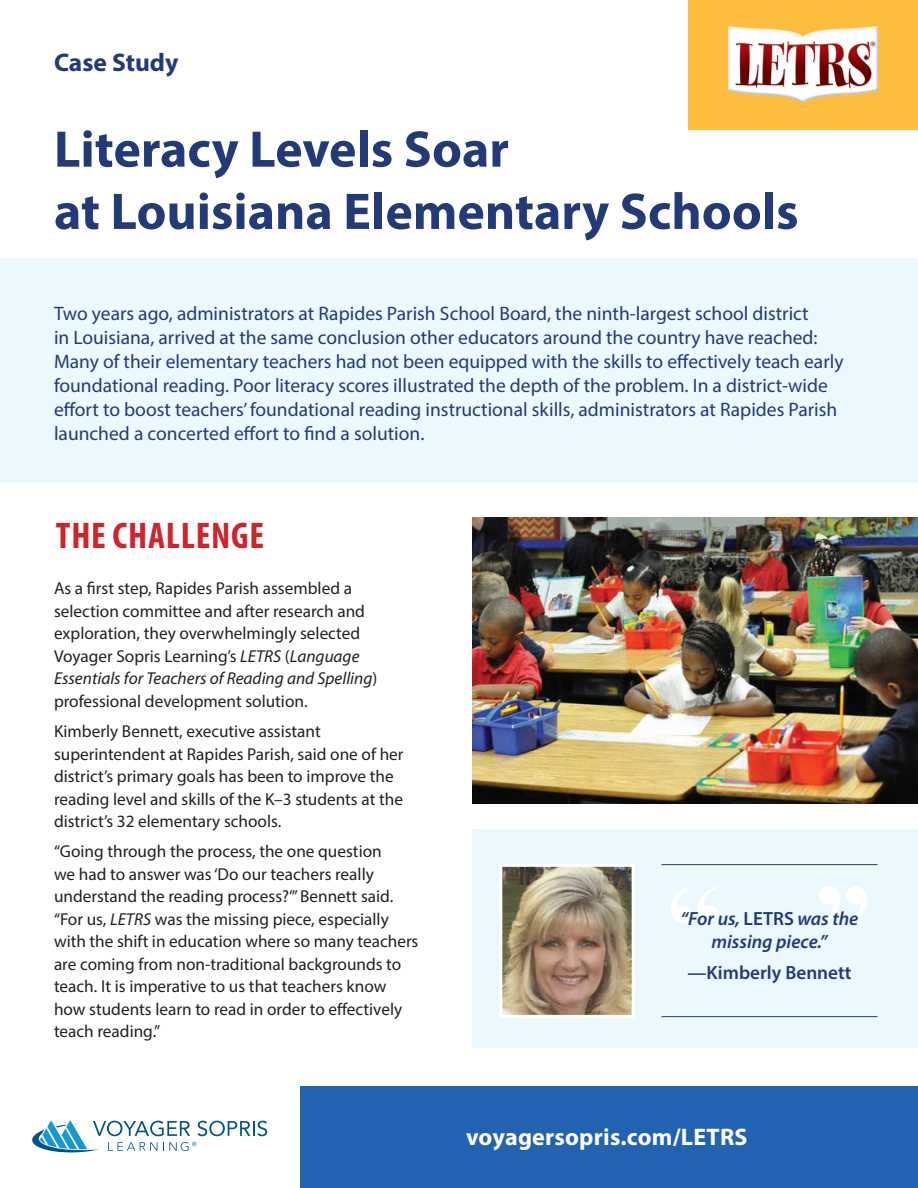
<style>
.page{position:relative;width:918px;height:1188px;background:#fff}
.page>*{position:absolute;margin:0;border:0;box-sizing:border-box;transform-origin:0 0}
.t1{font:700 51.9px/62.2px "Myriad Pro";color:#233a78}
.t2{font:700 condensed 37.2px "Myriad Pro";letter-spacing:.02em;color:#d1232a}
.t3{font:700 25.5px "Myriad Pro";color:#233a78}
.t4{font:700 24px "Myriad Pro";letter-spacing:.01em;color:#fff}
.t5{font:19.5px/24px "Myriad Pro";color:#233a78}
.t6{font:italic 600 19.2px/23px "Myriad Pro";color:#233a78;text-align:center}
.t7{font:600 19.2px "Myriad Pro";color:#233a78}
.t8{font:17.25px/22.5px "Myriad Pro";color:#231f20}
.s1{font-style:italic}
.s2{font-style:normal}
</style>
<div class="page">
<div style="left:472px;top:830px;width:446px;height:218px;background:#ebf8fd"></div>
<div style="left:0;top:258px;width:918px;height:225px;background:#ebf8fd"></div>
<div style="left:688px;top:0;width:230px;height:130px;background:#fdbd3e"></div>
<img style="left:729px;top:27px;width:148px;height:75px">
<div style="left:300px;top:1086px;width:618px;height:102px;background:#2163b0"></div>
<svg style="left:32px;top:1120px;width:235px;height:33px"></svg>
<img style="left:504px;top:868px;width:127px;height:146px">
<div style="left:500px;top:864px;width:135px;height:154px;border:3px solid #fff"></div>
<img style="left:473px;top:517px;width:444px;height:287px">
<svg style="left:671px;top:886px;width:47px;height:37px"></svg>
<svg style="left:819px;top:886px;width:48px;height:37px"></svg>
<hr style="left:662px;top:1016px;width:216px;height:1px;background:#233a78">
<hr style="left:662px;top:864px;width:216px;height:1px;background:#233a78">
<h3 class="t3" style="left:54px;top:46px;width:126px">Case Study</h3>
<h1 class="t1" style="left:54px;top:116px;width:746px">Literacy Levels Soar<br>at Louisiana Elementary Schools</h1>
<p class="t5" style="left:54px;top:301px;width:791px">Two years ago, administrators at Rapides Parish School Board, the ninth-largest school district<br>in Louisiana, arrived at the same conclusion other educators around the country have reached:<br>Many of their elementary teachers had not been equipped with the skills to effectively teach early foundational reading. Poor literacy scores illustrated the depth of the problem. In a district-wide effort to boost teachers’ foundational reading instructional skills, administrators at Rapides Parish launched a concerted effort to find a solution.</p>
<h2 class="t2" style="left:56px;top:513px;width:210px">THE CHALLENGE</h2>
<p class="t8" style="left:54px;top:577px;width:325px">As a first step, Rapides Parish assembled a selection committee and after research and exploration, they overwhelmingly selected Voyager Sopris Learning’s <span class="s1">LETRS</span> (<span class="s1">Language Essentials for Teachers of Reading and Spelling</span>) professional development solution.</p>
<p class="t8" style="left:54px;top:720px;width:351px">Kimberly Bennett, executive assistant superintendent at Rapides Parish, said one of her district’s primary goals has been to improve the reading level and skills of the K–3 students at the district’s 32 elementary schools.</p>
<p class="t8" style="left:54px;top:840px;width:366px">“Going through the process, the one question<br>we had to answer was ‘Do our teachers really understand the reading process?’” Bennett said. “For us, <span class="s1">LETRS</span> was the missing piece, especially with the shift in education where so many teachers are coming from non-traditional backgrounds to teach. It is imperative to us that teachers know how students learn to read in order to effectively teach reading.”</p>
<p class="t6" style="left:681px;top:907px;width:179px">“For us, <span class="s2">LETRS</span> was the missing piece.”</p>
<p class="t7" style="left:688px;top:961px;width:166px">—Kimberly Bennett</p>
<h3 class="t4" style="left:466px;top:1121px;width:283px">voyagersopris.com/LETRS</h3>
</div>
